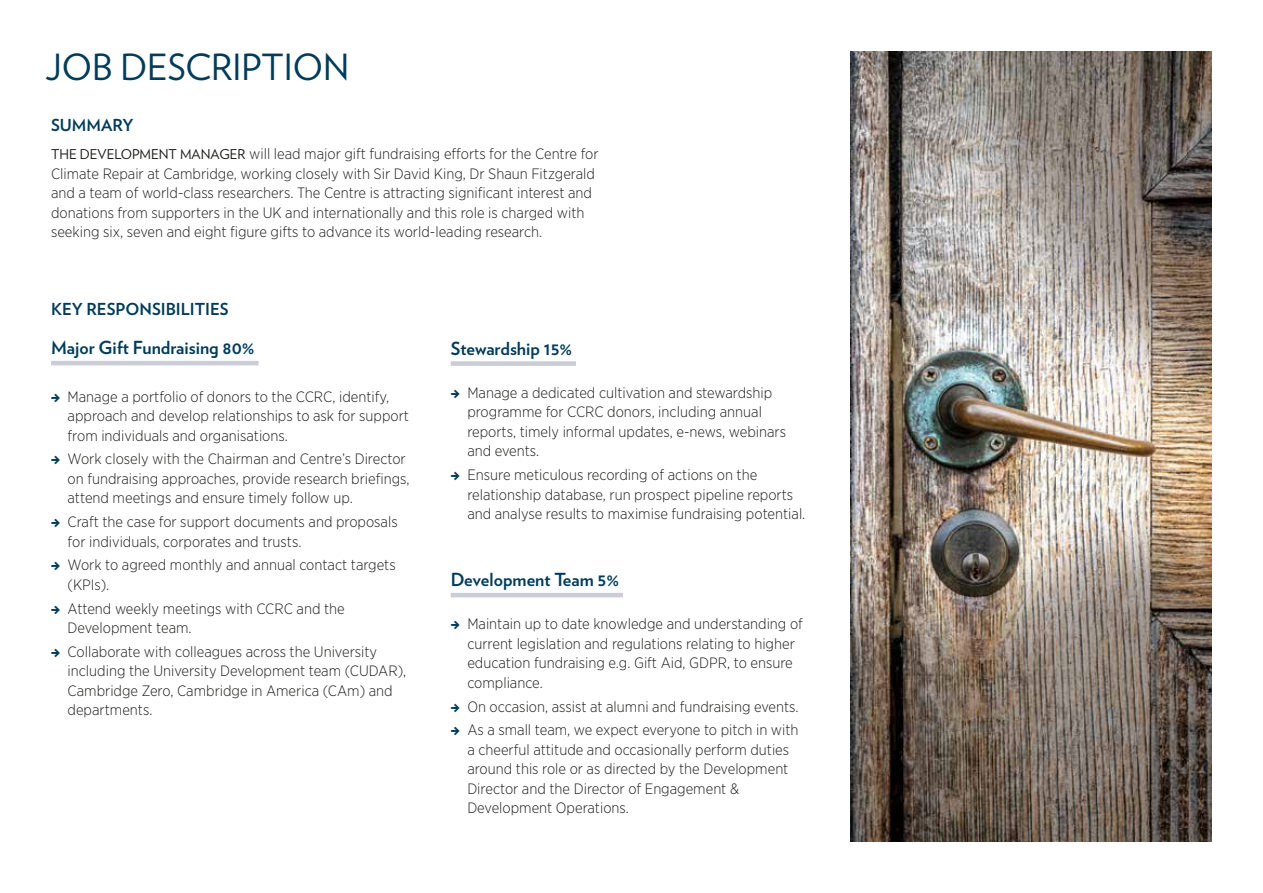
<style>
.page{position:relative;width:1263px;height:893px;background:#fff}
.page>*{position:absolute;margin:0;border:0;box-sizing:border-box;transform-origin:0 0}
.t1{font:36px "Verlag";color:#023c5a}
.t2{font:700 18px "Verlag";color:#023c5a}
.t3{font:700 16.5px "Verlag";color:#023c5a}
.t4{font:300 15px/19.5px "Gotham Narrow";color:#1d1d1b}
.s1{font-family:"Verlag";font-weight:400;font-size:13.5px}
.s2{font-family:"Aeonik";font-weight:700;color:#023c5a}
</style>
<div class="page">
<hr style="left:51px;top:361px;width:207px;height:4px;background:#caccd7">
<div style="left:451px;top:361px;width:125px;height:5px;background:#caccd7"></div>
<hr style="left:451px;top:593px;width:172px;height:4px;background:#caccd7">
<img style="left:850px;top:51px;width:362px;height:791px">
<h1 class="t1" style="left:46px;top:40px;width:305px">JOB DESCRIPTION</h1>
<p class="t3" style="left:51px;top:112px;width:84px">SUMMARY</p>
<p class="t4" style="left:51px;top:144px;width:549px"><span class="s1">THE DEVELOPMENT MANAGER</span> will lead major gift fundraising efforts for the Centre for Climate Repair at Cambridge, working closely with Sir David King, Dr Shaun Fitzgerald and a team of world-class researchers. The Centre is attracting significant interest and donations from supporters in the UK and internationally and this role is charged with seeking six, seven and eight figure gifts to advance its world-leading research.</p>
<p class="t3" style="left:51px;top:296px;width:179px">KEY RESPONSIBILITIES</p>
<p class="t2" style="left:51px;top:333px;width:205px">Major Gift Fundraising 80%</p>
<p class="t4" style="left:68px;top:386px;width:343px;text-indent:-17px"><span class="s2">→</span> Manage a portfolio of donors to the CCRC, identify, approach and develop relationships to ask for support from individuals and organisations.</p>
<p class="t4" style="left:68px;top:449px;width:344px;text-indent:-17px"><span class="s2">→</span> Work closely with the Chairman and Centre’s Director on fundraising approaches, provide research briefings, attend meetings and ensure timely follow up.</p>
<p class="t4" style="left:68px;top:512px;width:332px;text-indent:-17px"><span class="s2">→</span> Craft the case for support documents and proposals for individuals, corporates and trusts.</p>
<p class="t4" style="left:68px;top:555px;width:330px;text-indent:-17px"><span class="s2">→</span> Work to agreed monthly and annual contact targets (KPIs).</p>
<p class="t4" style="left:68px;top:598px;width:279px;text-indent:-17px"><span class="s2">→</span> Attend weekly meetings with CCRC and the<br>Development team.</p>
<p class="t4" style="left:68px;top:641px;width:340px;text-indent:-17px"><span class="s2">→</span> Collaborate with colleagues across the University including the University Development team (CUDAR), Cambridge Zero, Cambridge in America (CAm) and departments.</p>
<p class="t2" style="left:451px;top:334px;width:123px">Stewardship 15%</p>
<p class="t4" style="left:467px;top:382px;width:320px;text-indent:-17px"><span class="s2">→</span> Manage a dedicated cultivation and stewardship programme for CCRC donors, including annual reports, timely informal updates, e-news, webinars and events.</p>
<p class="t4" style="left:467px;top:465px;width:340px;text-indent:-17px"><span class="s2">→</span> Ensure meticulous recording of actions on the relationship database, run prospect pipeline reports and analyse results to maximise fundraising potential.</p>
<p class="t2" style="left:451px;top:565px;width:170px">Development Team 5%</p>
<p class="t4" style="left:467px;top:614px;width:337px;text-indent:-17px"><span class="s2">→</span> Maintain up to date knowledge and understanding of current legislation and regulations relating to higher education fundraising e.g. Gift Aid, GDPR, to ensure compliance.</p>
<p class="t4" style="left:451px;top:696px;width:349px"><span class="s2">→</span> On occasion, assist at alumni and fundraising events.</p>
<p class="t4" style="left:467px;top:720px;width:333px;text-indent:-17px"><span class="s2">→</span> As a small team, we expect everyone to pitch in with a cheerful attitude and occasionally perform duties around this role or as directed by the Development Director and the Director of Engagement &amp; Development Operations.</p>
</div>
